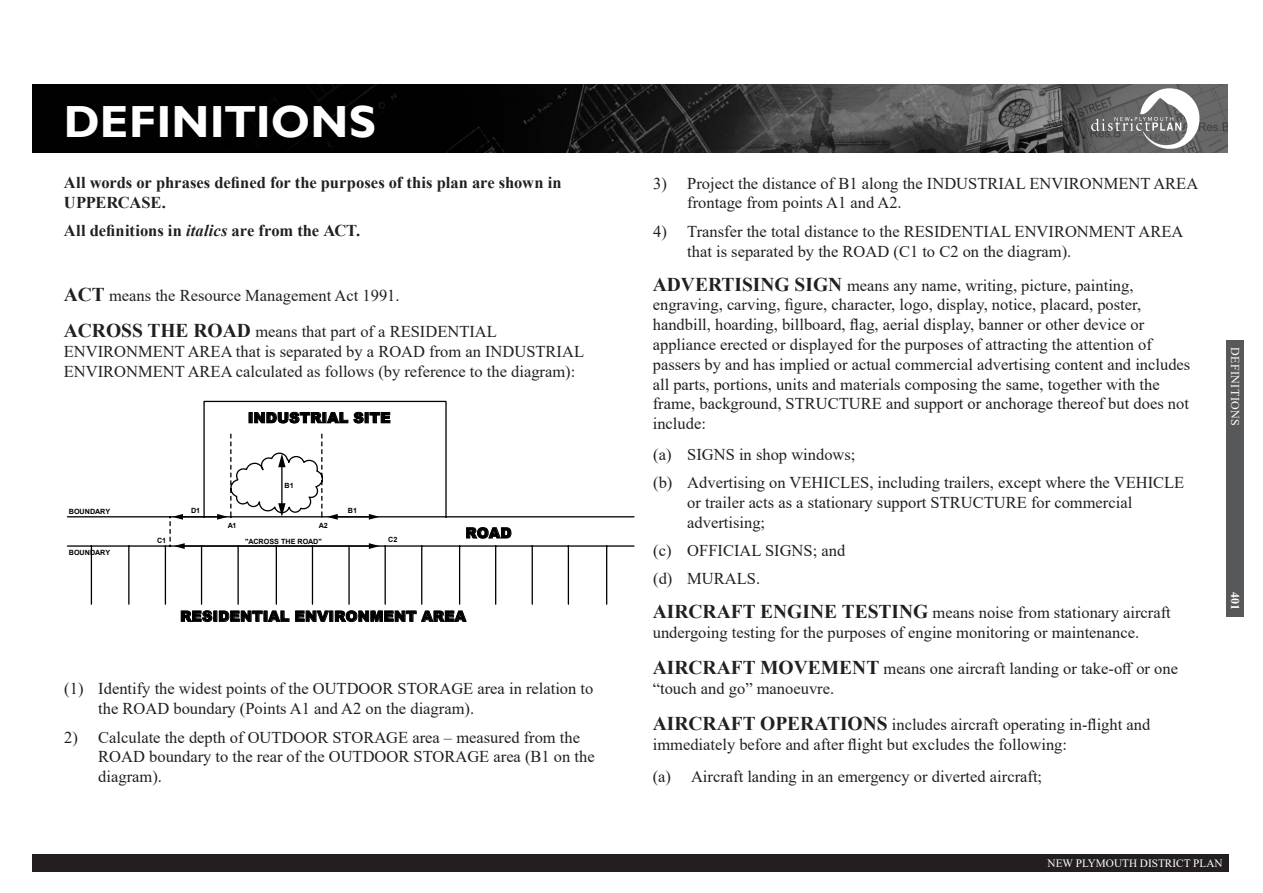
<style>
.page{position:relative;width:1263px;height:893px;background:#fff}
.page>*{position:absolute;margin:0;border:0;box-sizing:border-box;transform-origin:0 0}
.Heading_Title{font:700 45px "Gill Sans";color:#fff}
.Body_Text{font:16.5px/19.8px "Times New Roman";color:#231f20}
.Indent{font:16.5px/19.8px "Times New Roman";color:#231f20}
.Bold{font:700 16.5px/19.8px "Times New Roman";color:#231f20}
.t1{font:900 14.4px "Arial";letter-spacing:.01em;color:#000}
.t2{font:12px "Times New Roman";letter-spacing:.035em;color:#fff}
.t3{font:700 12px "Times New Roman";color:#fff}
.t4{font:11.25px "Times New Roman";color:#fff}
.t5{font:700 7.2px "Arial";color:#000}
.s1{font-style:italic}
.s2{font-weight:700;font-size:19.5px}
</style>
<div class="page">
<img style="left:33px;top:85px;width:1195px;height:67px">
<div style="left:1227px;top:340px;width:17px;height:277px;background:#57585a"></div>
<div style="left:33px;top:855px;width:1196px;height:17px;background:#231f20"></div>
<img style="left:1089px;top:88px;width:113px;height:60px">
<svg style="left:66px;top:401px;width:569px;height:204px"></svg>
<svg style="left:278px;top:454px;width:8px;height:13px"></svg>
<svg style="left:278px;top:503px;width:8px;height:14px"></svg>
<hr style="left:281px;top:467px;width:2px;height:37px;background:#000">
<svg style="left:172px;top:514px;width:11px;height:6px"></svg>
<svg style="left:217px;top:514px;width:11px;height:6px"></svg>
<hr style="left:183px;top:516px;width:34px;height:1px;background:#000">
<svg style="left:174px;top:543px;width:11px;height:6px"></svg>
<svg style="left:369px;top:543px;width:11px;height:6px"></svg>
<hr style="left:184px;top:545px;width:185px;height:2px;background:#000">
<svg style="left:327px;top:514px;width:11px;height:6px"></svg>
<svg style="left:369px;top:514px;width:11px;height:6px"></svg>
<hr style="left:337px;top:516px;width:32px;height:1px;background:#000">
<p class="Heading_Title" style="left:64px;top:95px;width:314px">DEFINITIONS</p>
<p class="Bold" style="left:64px;top:172px;width:499px">All words or phrases defined for the purposes of this plan are shown in<br>UPPERCASE.</p>
<p class="Bold" style="left:64px;top:221px;width:298px">All definitions in <span class="s1">italics</span> are from the ACT.</p>
<p class="Body_Text" style="left:64px;top:285px;width:337px"><span class="s2">ACT</span> means the Resource Management Act 1991.</p>
<p class="Body_Text" style="left:64px;top:321px;width:522px"><span class="s2">ACROSS THE ROAD</span> means that part of a RESIDENTIAL<br>ENVIRONMENT AREA that is separated by a ROAD from an INDUSTRIAL<br>ENVIRONMENT AREA calculated as follows (by reference to the diagram):</p>
<p class="t1" style="left:248px;top:407px;width:144px">INDUSTRIAL SITE</p>
<p class="t5" style="left:69px;top:506px;width:43px">BOUNDARY</p>
<p class="t5" style="left:69px;top:547px;width:43px">BOUNDARY</p>
<p class="t5" style="left:285px;top:480px;width:11px">B1</p>
<p class="t5" style="left:191px;top:505px;width:11px">D1</p>
<p class="t5" style="left:348px;top:505px;width:11px">B1</p>
<p class="t5" style="left:228px;top:520px;width:10px">A1</p>
<p class="t5" style="left:319px;top:520px;width:10px">A2</p>
<p class="t5" style="left:157px;top:535px;width:11px">C1</p>
<p class="t5" style="left:245px;top:537px;width:78px">"ACROSS THE ROAD"</p>
<p class="t5" style="left:388px;top:534px;width:11px">C2</p>
<p class="t1" style="left:465px;top:522px;width:48px">ROAD</p>
<p class="t1" style="left:180px;top:606px;width:287px">RESIDENTIAL ENVIRONMENT AREA</p>
<p class="Indent" style="left:98px;top:678px;width:497px;text-indent:-34px">(1) Identify the widest points of the OUTDOOR STORAGE area in relation to the ROAD boundary (Points A1 and A2 on the diagram).</p>
<p class="Indent" style="left:98px;top:727px;width:498px;text-indent:-34px">2) Calculate the depth of OUTDOOR STORAGE area – measured from the<br>ROAD boundary to the rear of the OUTDOOR STORAGE area (B1 on the diagram).</p>
<p class="Indent" style="left:687px;top:173px;width:512px;text-indent:-34px">3) Project the distance of B1 along the INDUSTRIAL ENVIRONMENT AREA frontage from points A1 and A2.</p>
<p class="Indent" style="left:687px;top:221px;width:498px;text-indent:-34px">4) Transfer the total distance to the RESIDENTIAL ENVIRONMENT AREA that is separated by the ROAD (C1 to C2 on the diagram).</p>
<p class="Body_Text" style="left:653px;top:275px;width:539px"><span class="s2">ADVERTISING SIGN</span> means any name, writing, picture, painting, engraving, carving, figure, character, logo, display, notice, placard, poster, handbill, hoarding, billboard, flag, aerial display, banner or other device or appliance erected or displayed for the purposes of attracting the attention of passers by and has implied or actual commercial advertising content and includes all parts, portions, units and materials composing the same, together with the frame, background, STRUCTURE and support or anchorage thereof but does not include:</p>
<p class="Indent" style="left:653px;top:444px;width:204px">(a) SIGNS in shop windows;</p>
<p class="Indent" style="left:687px;top:472px;width:499px;text-indent:-34px">(b) Advertising on VEHICLES, including trailers, except where the VEHICLE or trailer acts as a stationary support STRUCTURE for commercial advertising;</p>
<p class="Indent" style="left:653px;top:540px;width:194px">(c) OFFICIAL SIGNS; and</p>
<p class="Indent" style="left:653px;top:568px;width:108px">(d) MURALS.</p>
<p class="Body_Text" style="left:653px;top:602px;width:520px"><span class="s2">AIRCRAFT ENGINE TESTING</span> means noise from stationary aircraft undergoing testing for the purposes of engine monitoring or maintenance.</p>
<p class="Body_Text" style="left:653px;top:658px;width:527px"><span class="s2">AIRCRAFT MOVEMENT</span> means one aircraft landing or take-off or one “touch and go” manoeuvre.</p>
<p class="Body_Text" style="left:653px;top:714px;width:499px"><span class="s2">AIRCRAFT OPERATIONS</span> includes aircraft operating in-flight and immediately before and after flight but excludes the following:</p>
<p class="Body_Text" style="left:653px;top:766px;width:391px">(a) Aircraft landing in an emergency or diverted aircraft;</p>
<p class="t2" style="left:1244px;top:347px;width:80px;rotate:90deg">DEFINITIONS</p>
<p class="t3" style="left:1244px;top:592px;width:19px;rotate:90deg">401</p>
<p class="t4" style="left:1047px;top:855px;width:177px">NEW PLYMOUTH DISTRICT PLAN</p>
</div>
